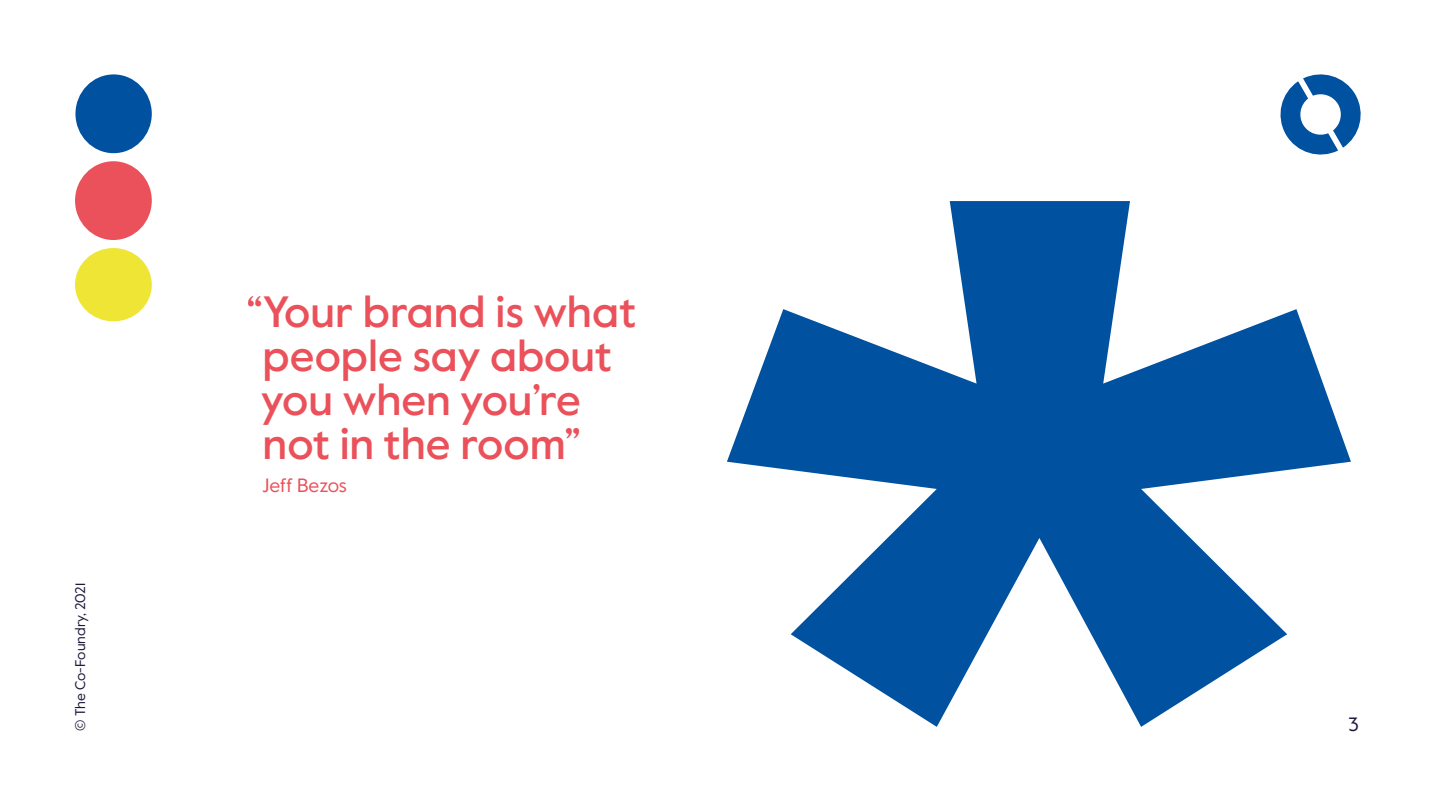
<style>
.page{position:relative;width:1434px;height:805px;background:#fff}
.page>*{position:absolute;margin:0;border:0;box-sizing:border-box;transform-origin:0 0}
.t1{font:500 43.75px/43.8px "Value Sans";color:#ea515a}
.t2{font:19.25px "Value Sans";letter-spacing:-.01em;color:#ea515a}
.t3{font:19.25px "Value Sans";color:#21183c}
.t4{font:14px "Value Sans";color:#21183c}
</style>
<div class="page">
<svg style="left:1280px;top:74px;width:81px;height:81px"></svg>
<svg style="left:727px;top:201px;width:624px;height:526px;fill:#0051a0"></svg>
<div style="left:75px;top:161px;width:77px;height:79px;background:#ea515a;border-radius:50%"></div>
<div style="left:75px;top:248px;width:77px;height:73px;background:#eee535;border-radius:50%"></div>
<div style="left:75px;top:74px;width:77px;height:79px;background:#0051a0;border-radius:50%"></div>
<p class="t4" style="left:75px;top:730px;width:149px;rotate:-90deg">© The Co-Foundry, 2021</p>
<p class="t1" style="left:261px;top:295px;width:377px;text-indent:-14px">“Your brand is what people say about you when you’re not in the room”</p>
<p class="t2" style="left:262px;top:474px;width:86px">Jeff Bezos</p>
<p class="t3" style="left:1348px;top:717px;width:12px">3</p>
</div>
